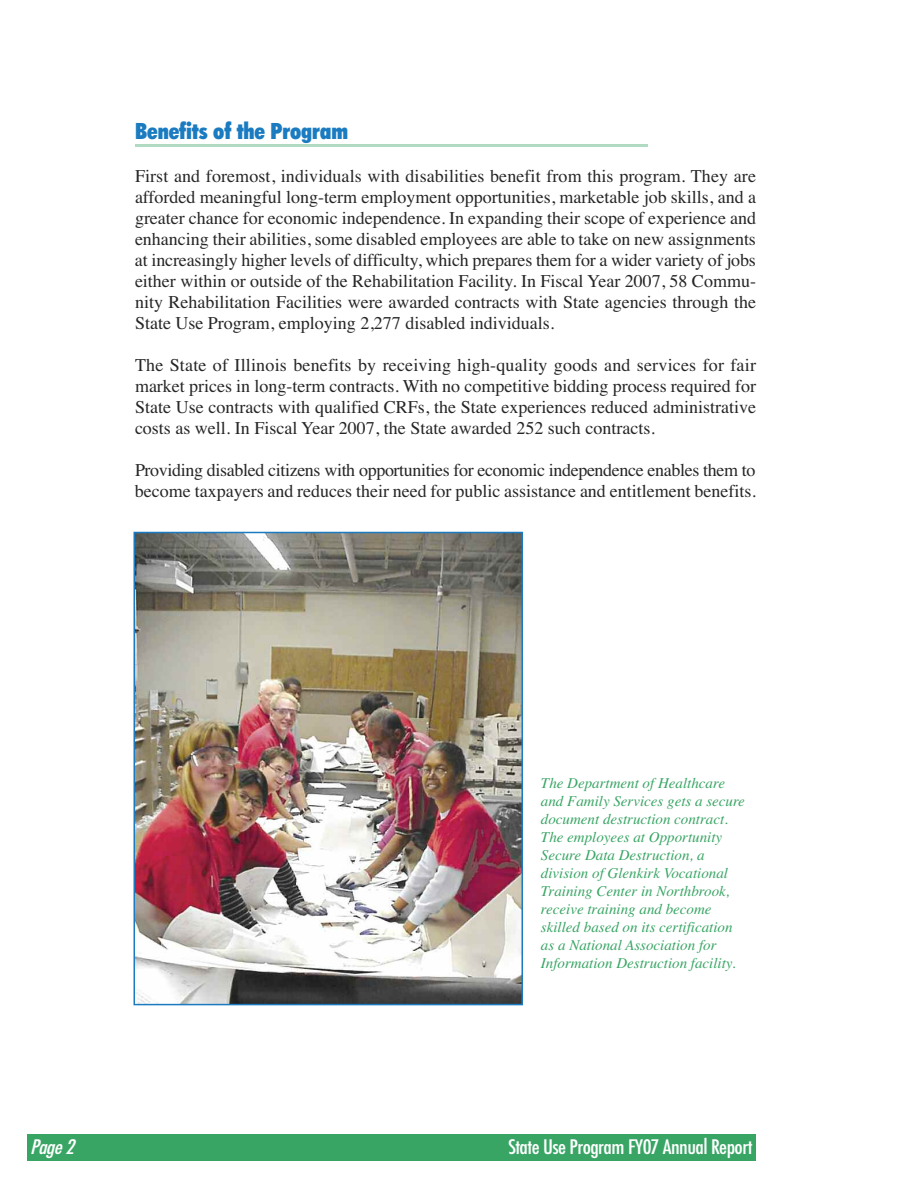
<style>
.page{position:relative;width:918px;height:1188px;background:#fff}
.page>*{position:absolute;margin:0;border:0;box-sizing:border-box;transform-origin:0 0}
.t1{font:900 condensed 22.5px "Futura BT";letter-spacing:-.005em;color:#1a7bc1}
.t2{font:500 condensed 19.5px "Futura";letter-spacing:-.025em;color:#fff;scale:1.1 1}
.t3{font:italic 500 condensed 19.5px "Futura";color:#fff;scale:1.1 1}
.t4{font:18px/21px "Times";color:#272627;text-align:justify}
.t5{font:18px/21px "Times";letter-spacing:-.02em;color:#272627}
.t6{font:italic 15px/18px "Times";color:#39a565}
</style>
<div class="page">
<hr style="left:135px;top:144px;width:513px;height:3px;background:#b0dbc2">
<img style="left:137px;top:535px;width:383px;height:467px">
<div style="left:134px;top:532px;width:389px;height:473px;border:2px solid #1a7bc1"></div>
<div style="left:27px;top:1134px;width:729px;height:27px;background:#39a565"></div>
<p class="t1" style="left:135px;top:118px;width:215px">Benefits of the Program</p>
<p class="t4" style="left:135px;top:165px;width:623px">First and foremost, individuals with disabilities benefit from this program. They are afforded meaningful long-term employment opportunities, marketable job skills, and a greater chance for economic independence. In expanding their scope of experience and enhancing their abilities, some disabled employees are able to take on new assignments at increasingly higher levels of difficulty, which prepares them for a wider variety of jobs either within or outside of the Rehabilitation Facility. In Fiscal Year 2007, 58 Commu&shy;nity Rehabilitation Facilities were awarded contracts with State agencies through the State Use Program, employing 2,277 disabled individuals.</p>
<p class="t4" style="left:135px;top:354px;width:623px">The State of Illinois benefits by receiving high-quality goods and services for fair market prices in long-term contracts. With no competitive bidding process required for State Use contracts with qualified CRFs, the State experiences reduced administrative costs as well. In Fiscal Year 2007, the State awarded 252 such contracts.</p>
<p class="t5" style="left:135px;top:459px;width:622px">Providing disabled citizens with opportunities for economic independence enables them to become taxpayers and reduces their need for public assistance and entitlement benefits.</p>
<p class="t6" style="left:541px;top:773px;width:205px">The Department of Healthcare and Family Services gets a secure document destruction contract.<br>The employees at Opportunity<br>Secure Data Destruction, a division of Glenkirk Vocational<br>Training Center in Northbrook, receive training and become skilled based on its certification as a National Association for<br>Information Destruction facility.</p>
<p class="t3" style="left:30px;top:1135px;width:47px">Page 2</p>
<p class="t2" style="left:508px;top:1135px;width:224px">State Use Program FY07 Annual Report</p>
</div>
